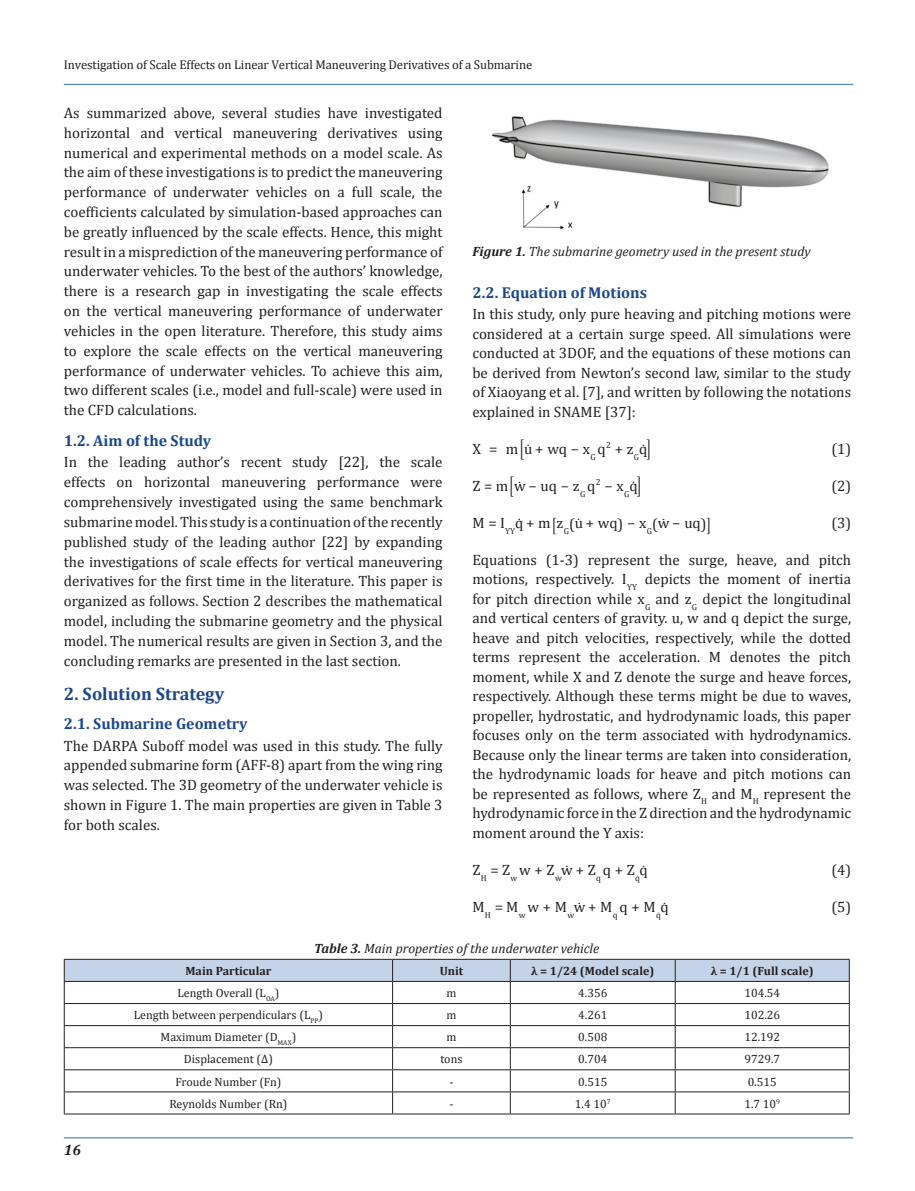
<style>
.page{position:relative;width:915px;height:1191px;background:#fff}
.page>*{position:absolute;margin:0;border:0;box-sizing:border-box;transform-origin:0 0}
.ARA_BASLIK{font:700 18px "Cambria";color:#1c468d}
.BOLD{font:700 15.75px "Cambria";color:#1c468d}
.YAZI{font:15px/19.8px "Cambria";color:#231f20;text-align:justify}
.t1{font:italic 700 15px "Cambria";color:#231f20}
.RESİM-ALTI{font:italic 13.5px "Cambria";color:#231f20}
.TABLO-BASI{font:italic 13.5px "Cambria";color:#231f20}
.t2{font:12.75px "Cambria";letter-spacing:-.01em;color:#231f20}
.TABLO-YAZI{font:12px "Cambria";color:#231f20}
.TABLO-ARA{font:700 12px "Cambria";color:#231f20}
.s1{font-weight:700}
.s2{font-family:"STIX Size One Sym";font-size:16.35px}
.s3{font-family:"STIX General"}
</style>
<div class="page">
<hr style="left:64px;top:1137px;width:789px;height:1px;background:#578abe">
<hr style="left:64px;top:84px;width:789px;height:1px;background:#578abe">
<img style="left:491px;top:116px;width:338px;height:114px">
<svg style="left:64px;top:959px;width:785px;height:154px"></svg>
<hr style="left:64px;top:1113px;width:328px;height:1px;background:#231f20">
<hr style="left:392px;top:1113px;width:118px;height:1px;background:#231f20">
<hr style="left:510px;top:1113px;width:165px;height:1px;background:#231f20">
<hr style="left:675px;top:1113px;width:174px;height:1px;background:#231f20">
<p class="t2" style="left:64px;top:57px;width:470px">Investigation of Scale Effects on Linear Vertical Maneuvering Derivatives of a Submarine</p>
<p class="YAZI" style="left:64px;top:103px;width:380px">As summarized above, several studies have investigated horizontal and vertical maneuvering derivatives using numerical and experimental methods on a model scale. As the aim of these investigations is to predict the maneuvering performance of underwater vehicles on a full scale, the coefficients calculated by simulation-based approaches can be greatly influenced by the scale effects. Hence, this might result in a misprediction of the maneuvering performance of underwater vehicles. To the best of the authors’ knowledge, there is a research gap in investigating the scale effects on the vertical maneuvering performance of underwater vehicles in the open literature. Therefore, this study aims to explore the scale effects on the vertical maneuvering performance of underwater vehicles. To achieve this aim, two different scales (i.e., model and full-scale) were used in the CFD calculations.</p>
<p class="BOLD" style="left:64px;top:429px;width:149px">1.2. Aim of the Study</p>
<p class="YAZI" style="left:64px;top:452px;width:380px">In the leading author’s recent study [22], the scale effects on horizontal maneuvering performance were comprehensively investigated using the same benchmark submarine model. This study is a continuation of the recently published study of the leading author [22] by expanding the investigations of scale effects for vertical maneuvering derivatives for the first time in the literature. This paper is organized as follows. Section 2 describes the mathematical model, including the submarine geometry and the physical model. The numerical results are given in Section 3, and the concluding remarks are presented in the last section.</p>
<p class="ARA_BASLIK" style="left:64px;top:681px;width:162px">2. Solution Strategy</p>
<p class="BOLD" style="left:64px;top:712px;width:185px">2.1. Submarine Geometry</p>
<p class="YAZI" style="left:64px;top:735px;width:380px">The DARPA Suboff model was used in this study. The fully appended submarine form (AFF-8) apart from the wing ring was selected. The 3D geometry of the underwater vehicle is shown in Figure 1. The main properties are given in Table 3 for both scales.</p>
<p class="RESİM-ALTI" style="left:472px;top:242px;width:340px"><span class="s1">Figure 1.</span> The submarine geometry used in the present study</p>
<p class="BOLD" style="left:472px;top:281px;width:176px">2.2. Equation of Motions</p>
<p class="YAZI" style="left:472px;top:304px;width:380px">In this study, only pure heaving and pitching motions were considered at a certain surge speed. All simulations were conducted at 3DOF, and the equations of these motions can be derived from Newton’s second law, similar to the study of Xiaoyang et al. [7], and written by following the notations explained in SNAME [37]:</p>
<p class="YAZI" style="left:472px;top:439px;width:181px">X = m<span class="s2">[</span>u<span class="s3">˙</span> + wq − x<sub>G</sub> q<sup>2</sup> + z<sub>G</sub>q<span class="s3">˙</span><span class="s2">]</span></p>
<p class="YAZI" style="left:831px;top:439px;width:21px">(1)</p>
<p class="YAZI" style="left:472px;top:476px;width:171px">Z = m<span class="s2">[</span>w<span class="s3">˙</span> − uq − z<sub>G</sub> q<sup>2</sup> − x<sub>G</sub>q<span class="s3">˙</span><span class="s2">]</span></p>
<p class="YAZI" style="left:831px;top:476px;width:21px">(2)</p>
<p class="YAZI" style="left:472px;top:513px;width:241px">M = I<sub>YY</sub>q<span class="s3">˙</span> + m<sub>[</sub>z<sub>G</sub>(u<span class="s3">˙</span> + wq) − x<sub>G</sub>(w<span class="s3">˙</span> − uq)<sub>]</sub></p>
<p class="YAZI" style="left:831px;top:513px;width:21px">(3)</p>
<p class="YAZI" style="left:472px;top:550px;width:380px">Equations (1-3) represent the surge, heave, and pitch motions, respectively. I<sub>YY</sub> depicts the moment of inertia for pitch direction while x<sub>G</sub> and z<sub>G</sub> depict the longitudinal and vertical centers of gravity. u, w and q depict the surge, heave and pitch velocities, respectively, while the dotted terms represent the acceleration. M denotes the pitch moment, while X and Z denote the surge and heave forces, respectively. Although these terms might be due to waves, propeller, hydrostatic, and hydrodynamic loads, this paper focuses only on the term associated with hydrodynamics.<br>Because only the linear terms are taken into consideration, the hydrodynamic loads for heave and pitch motions can be represented as follows, where Z<sub>H</sub> and M<sub>H</sub> represent the hydrodynamic force in the Z direction and the hydrodynamic moment around the Y axis:</p>
<p class="YAZI" style="left:472px;top:860px;width:177px">Z<sub>H</sub> =Z<sub>w</sub>w+Z<sub>w</sub><sub>˙</sub>w<span class="s3">˙</span> +Z<sub>q</sub>q+Z<sub>q</sub><sub>˙</sub>q<span class="s3">˙</span></p>
<p class="YAZI" style="left:831px;top:860px;width:21px">(4)</p>
<p class="YAZI" style="left:472px;top:897px;width:198px">M<sub>H</sub> =M<sub>w</sub>w+M<sub>w</sub><sub>˙</sub>w<span class="s3">˙</span> +M<sub>q</sub>q+M<sub>q</sub><sub>˙</sub>q<span class="s3">˙</span></p>
<p class="YAZI" style="left:831px;top:897px;width:21px">(5)</p>
<p class="TABLO-BASI" style="left:314px;top:938px;width:287px"><span class="s1">Table 3.</span> Main properties of the underwater vehicle</p>
<p class="t1" style="left:64px;top:1138px;width:19px">16</p>
<p class="TABLO-ARA" style="left:185px;top:962px;width:87px">Main Particular</p>
<p class="TABLO-ARA" style="left:439px;top:962px;width:25px">Unit</p>
<p class="TABLO-ARA" style="left:531px;top:962px;width:124px">λ = 1/24 (Model scale)</p>
<p class="TABLO-ARA" style="left:710px;top:962px;width:104px">λ = 1/1 (Full scale)</p>
<p class="TABLO-YAZI" style="left:177px;top:986px;width:103px">Length Overall (L<sub>OA</sub>)</p>
<p class="TABLO-YAZI" style="left:446px;top:986px;width:11px">m</p>
<p class="TABLO-YAZI" style="left:578px;top:986px;width:31px">4.356</p>
<p class="TABLO-YAZI" style="left:744px;top:986px;width:37px">104.54</p>
<p class="TABLO-YAZI" style="left:134px;top:1008px;width:190px">Length between perpendiculars (L<sub>PP</sub>)</p>
<p class="TABLO-YAZI" style="left:446px;top:1008px;width:11px">m</p>
<p class="TABLO-YAZI" style="left:578px;top:1008px;width:31px">4.261</p>
<p class="TABLO-YAZI" style="left:744px;top:1008px;width:37px">102.26</p>
<p class="TABLO-YAZI" style="left:160px;top:1030px;width:137px">Maximum Diameter (D<sub>MAX</sub>)</p>
<p class="TABLO-YAZI" style="left:446px;top:1030px;width:11px">m</p>
<p class="TABLO-YAZI" style="left:578px;top:1030px;width:31px">0.508</p>
<p class="TABLO-YAZI" style="left:744px;top:1030px;width:37px">12.192</p>
<p class="TABLO-YAZI" style="left:184px;top:1052px;width:90px">Displacement (Δ)</p>
<p class="TABLO-YAZI" style="left:440px;top:1052px;width:24px">tons</p>
<p class="TABLO-YAZI" style="left:578px;top:1052px;width:31px">0.704</p>
<p class="TABLO-YAZI" style="left:744px;top:1052px;width:37px">9729.7</p>
<p class="TABLO-YAZI" style="left:175px;top:1074px;width:108px">Froude Number (Fn)</p>
<p class="TABLO-YAZI" style="left:449px;top:1074px;width:5px">-</p>
<p class="TABLO-YAZI" style="left:578px;top:1074px;width:31px">0.515</p>
<p class="TABLO-YAZI" style="left:747px;top:1074px;width:31px">0.515</p>
<p class="TABLO-YAZI" style="left:169px;top:1096px;width:119px">Reynolds Number (Rn)</p>
<p class="TABLO-YAZI" style="left:449px;top:1096px;width:5px">-</p>
<p class="TABLO-YAZI" style="left:574px;top:1096px;width:37px">1.4 10<sup>7</sup></p>
<p class="TABLO-YAZI" style="left:744px;top:1096px;width:37px">1.7 10<sup>9</sup></p>
</div>
